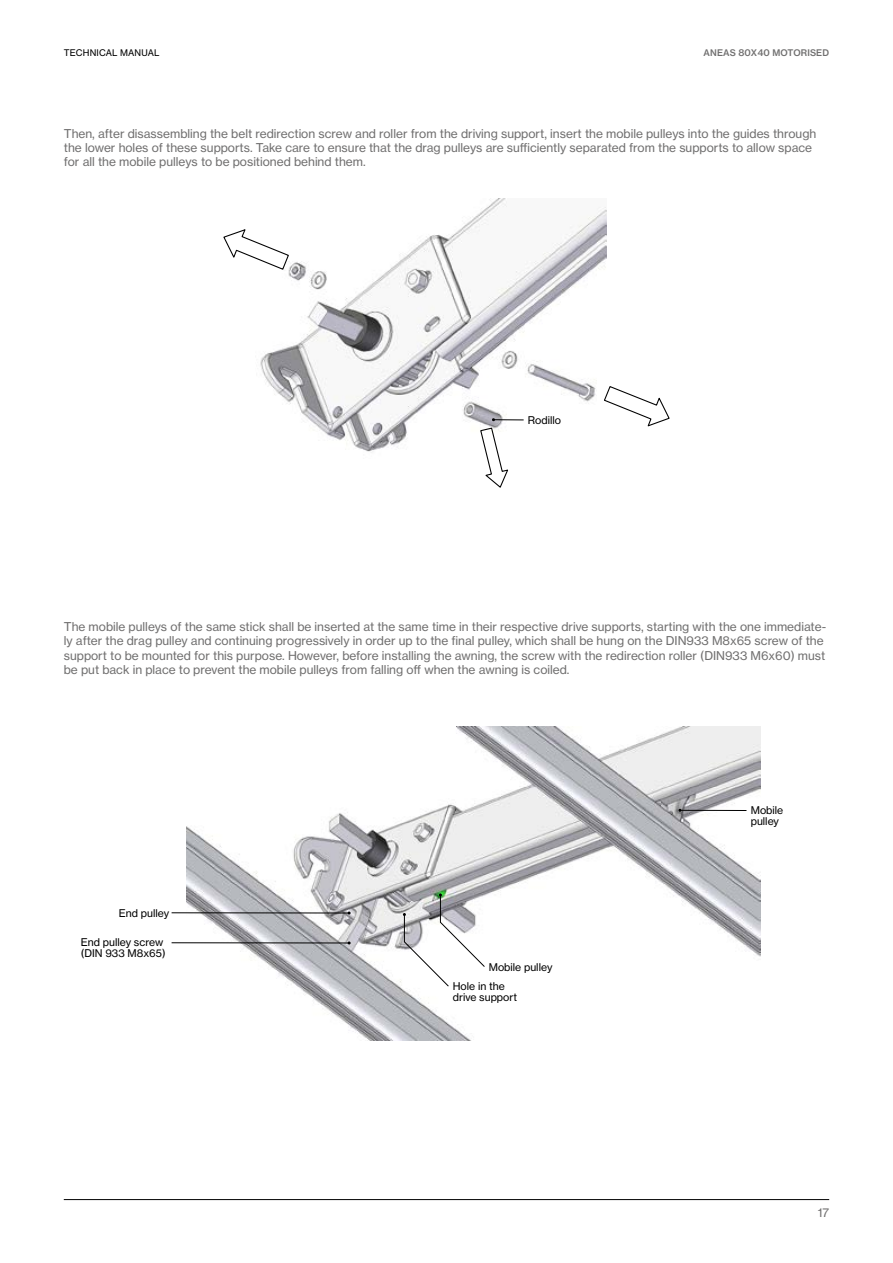
<style>
.page{position:relative;width:893px;height:1263px;background:#fff}
.page>*{position:absolute;margin:0;border:0;box-sizing:border-box;transform-origin:0 0}
.t1{font:12px/14.4px "N Haas Grotesk TX Pro 55 Rg";color:#706f6f}
.t2{font:10.5px/10.5px "N Haas Grotesk TX Pro 55 Rg";color:#000}
.t3{font:9px "N Haas Grotesk TX Pro 65 Md";letter-spacing:.015em;color:#706f6f}
.t4{font:9px "N Haas Grotesk TX Pro 55 Rg";letter-spacing:.015em;color:#000}
</style>
<div class="page">
<hr style="left:64px;top:1199px;width:765px;height:1px;background:#000">
<img style="left:260px;top:198px;width:347px;height:254px">
<svg style="left:603px;top:385px;width:67px;height:43px"></svg>
<svg style="left:223px;top:228px;width:67px;height:43px"></svg>
<svg style="left:479px;top:427px;width:30px;height:61px"></svg>
<img style="left:187px;top:726px;width:574px;height:314px">
<hr style="left:493px;top:419px;width:31px;height:1px;background:#000">
<hr style="left:680px;top:810px;width:66px;height:1px;background:#000">
<hr style="left:172px;top:912px;width:177px;height:1px;background:#000">
<svg style="left:347px;top:911px;width:4px;height:4px"></svg>
<hr style="left:172px;top:942px;width:177px;height:1px;background:#000">
<svg style="left:347px;top:941px;width:4px;height:4px"></svg>
<svg style="left:403px;top:893px;width:82px;height:94px"></svg>
<p class="t4" style="left:64px;top:48px;width:97px">TECHNICAL MANUAL</p>
<p class="t3" style="left:704px;top:48px;width:127px">ANEAS 80X40 MOTORISED</p>
<p class="t1" style="left:64px;top:126px;width:754px">Then, after disassembling the belt redirection screw and roller from the driving support, insert the mobile pulleys into the guides through the lower holes of these supports. Take care to ensure that the drag pulleys are sufficiently separated from the supports to allow space for all the mobile pulleys to be positioned behind them.</p>
<p class="t2" style="left:528px;top:415px;width:35px">Rodillo</p>
<p class="t1" style="left:64px;top:619px;width:764px">The mobile pulleys of the same stick shall be inserted at the same time in their respective drive supports, starting with the one immediate&shy;ly after the drag pulley and continuing progressively in order up to the final pulley, which shall be hung on the DIN933 M8x65 screw of the support to be mounted for this purpose. However, before installing the awning, the screw with the redirection roller (DIN933 M6x60) must be put back in place to prevent the mobile pulleys from falling off when the awning is coiled.</p>
<p class="t2" style="left:119px;top:908px;width:52px">End pulley</p>
<p class="t2" style="left:81px;top:937px;width:86px">End pulley screw (DIN 933 M8x65)</p>
<p class="t2" style="left:453px;top:957px;width:101px;line-height:19.5px;text-indent:36px">Mobile pulley<br>Hole in the</p>
<p class="t2" style="left:453px;top:991px;width:66px">drive support</p>
<p class="t2" style="left:751px;top:805px;width:34px">Mobile pulley</p>
<p class="t1" style="left:818px;top:1205px;width:13px">17</p>
</div>
